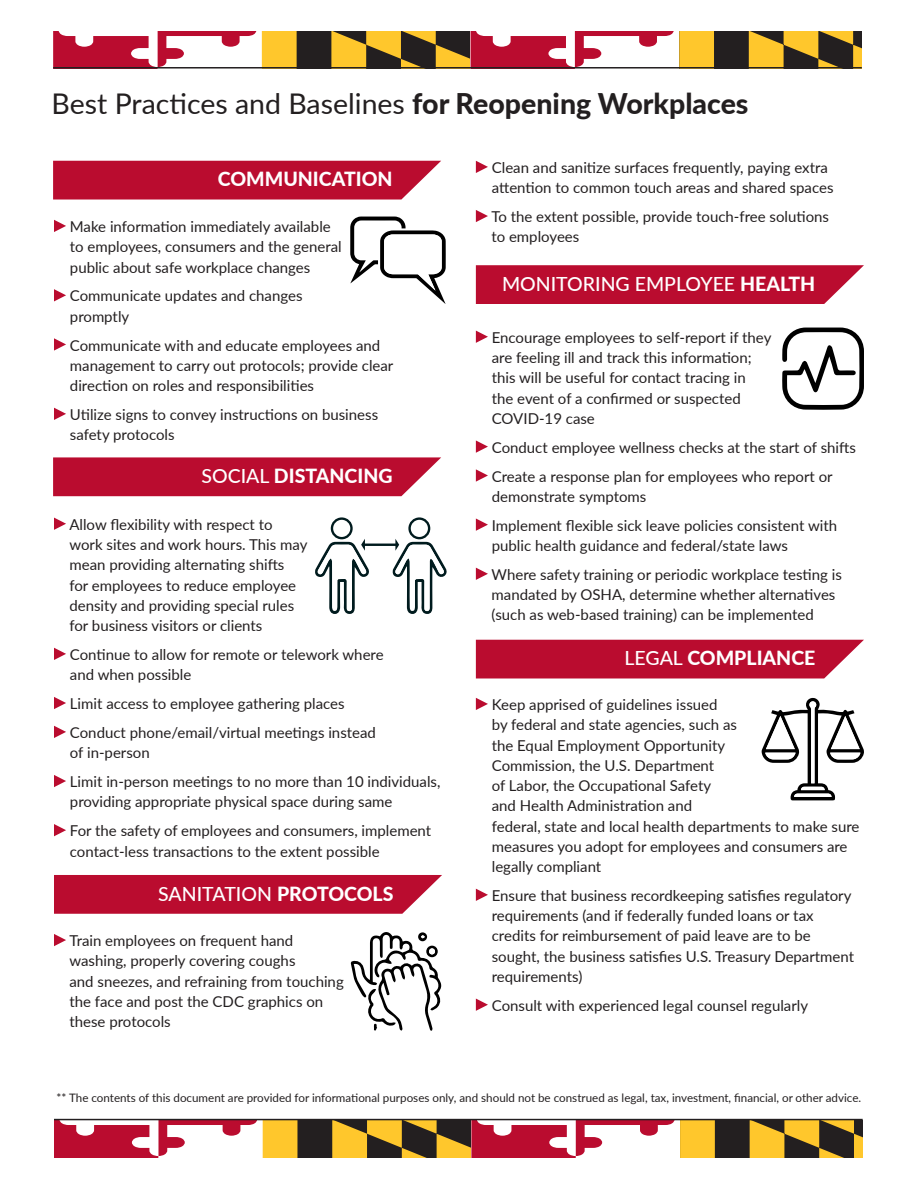
<style>
.page{position:relative;width:918px;height:1188px;background:#fff}
.page>*{position:absolute;margin:0;border:0;box-sizing:border-box;transform-origin:0 0}
.t1{font:28.5px "Lato";color:#231f20}
.t2{font:800 19.5px "Lato";color:#fff}
.t3{font:500 19.5px "Lato";color:#fff}
.t4{font:15px/20.2px "Lato";color:#231f20}
.t5{font:11.7px "Lato";color:#231f20}
.s1{font-weight:800}
.s2{font-weight:500}
</style>
<div class="page">
<svg style="left:53px;top:31px;width:809px;height:36px"></svg>
<svg style="left:54px;top:1120px;width:809px;height:38px"></svg>
<svg style="left:54px;top:220px;width:12px;height:12px"></svg>
<svg style="left:54px;top:289px;width:12px;height:12px"></svg>
<svg style="left:54px;top:338px;width:12px;height:13px"></svg>
<svg style="left:54px;top:408px;width:12px;height:12px"></svg>
<svg style="left:54px;top:518px;width:12px;height:12px"></svg>
<svg style="left:54px;top:648px;width:12px;height:12px"></svg>
<svg style="left:54px;top:697px;width:12px;height:12px"></svg>
<svg style="left:54px;top:726px;width:12px;height:12px"></svg>
<svg style="left:54px;top:775px;width:12px;height:12px"></svg>
<svg style="left:54px;top:824px;width:12px;height:12px"></svg>
<svg style="left:54px;top:934px;width:12px;height:12px"></svg>
<svg style="left:476px;top:161px;width:12px;height:12px"></svg>
<svg style="left:476px;top:210px;width:12px;height:12px"></svg>
<svg style="left:476px;top:331px;width:12px;height:12px"></svg>
<svg style="left:476px;top:440px;width:12px;height:13px"></svg>
<svg style="left:476px;top:469px;width:12px;height:13px"></svg>
<svg style="left:476px;top:518px;width:12px;height:13px"></svg>
<svg style="left:476px;top:568px;width:12px;height:12px"></svg>
<svg style="left:476px;top:698px;width:12px;height:12px"></svg>
<svg style="left:476px;top:889px;width:12px;height:12px"></svg>
<svg style="left:476px;top:999px;width:12px;height:12px"></svg>
<svg style="left:476px;top:265px;width:388px;height:39px;background:#bd193a"></svg>
<svg style="left:53px;top:161px;width:388px;height:39px;background:#be1b3c"></svg>
<svg style="left:53px;top:457px;width:388px;height:39px;background:#be1a3b"></svg>
<svg style="left:54px;top:875px;width:388px;height:39px;background:#bd1a3b"></svg>
<div style="left:476px;top:640px;width:388px;height:38px;background:#ba0c2f"></div>
<svg style="left:350px;top:217px;width:96px;height:87px"></svg>
<svg style="left:762px;top:698px;width:102px;height:102px"></svg>
<svg style="left:351px;top:932px;width:90px;height:99px"></svg>
<svg style="left:782px;top:328px;width:82px;height:82px"></svg>
<div style="left:331px;top:517px;width:22px;height:22px;border:2px solid #001b1e;border-radius:50%"></div>
<div style="left:408px;top:517px;width:22px;height:22px;border:2px solid #001b1e;border-radius:50%"></div>
<hr style="left:364px;top:544px;width:32px;height:2px;background:#001b1e">
<svg style="left:315px;top:539px;width:55px;height:75px"></svg>
<svg style="left:393px;top:539px;width:54px;height:75px"></svg>
<hr style="left:54px;top:1119px;width:809px;height:1px;background:#231f20">
<hr style="left:53px;top:67px;width:809px;height:2px;background:#231f20">
<p class="t1" style="left:52px;top:84px;width:698px">Best Practices and Baselines <span class="s1">for Reopening Workplaces</span></p>
<p class="t2" style="left:218px;top:165px;width:176px">COMMUNICATION</p>
<p class="t4" style="left:70px;top:216px;width:273px">Make information immediately available to employees, consumers and the general public about safe workplace changes</p>
<p class="t4" style="left:70px;top:285px;width:234px">Communicate updates and changes promptly</p>
<p class="t4" style="left:70px;top:334px;width:325px">Communicate with and educate employees and management to carry out protocols; provide clear direction on roles and responsibilities</p>
<p class="t4" style="left:70px;top:404px;width:310px">Utilize signs to convey instructions on business safety protocols</p>
<p class="t2" style="left:202px;top:462px;width:193px"><span class="s2">SOCIAL</span> DISTANCING</p>
<p class="t4" style="left:69px;top:514px;width:240px">Allow flexibility with respect to work sites and work hours. This may mean providing alternating shifts<br>for employees to reduce employee density and providing special rules for business visitors or clients</p>
<p class="t4" style="left:70px;top:644px;width:315px">Continue to allow for remote or telework where and when possible</p>
<p class="t4" style="left:70px;top:693px;width:276px">Limit access to employee gathering places</p>
<p class="t4" style="left:70px;top:722px;width:308px">Conduct phone/email/virtual meetings instead of in-person</p>
<p class="t4" style="left:70px;top:771px;width:372px">Limit in-person meetings to no more than 10 individuals, providing appropriate physical space during same</p>
<p class="t4" style="left:70px;top:820px;width:363px">For the safety of employees and consumers, implement contact-less transactions to the extent possible</p>
<p class="t3" style="left:158px;top:880px;width:237px">SANITATION <span class="s1">PROTOCOLS</span></p>
<p class="t4" style="left:69px;top:930px;width:276px">Train employees on frequent hand washing, properly covering coughs<br>and sneezes, and refraining from touching the face and post the CDC graphics on these protocols</p>
<p class="t4" style="left:492px;top:157px;width:343px">Clean and sanitize surfaces frequently, paying extra attention to common touch areas and shared spaces</p>
<p class="t4" style="left:491px;top:206px;width:339px">To the extent possible, provide touch-free solutions to employees</p>
<p class="t3" style="left:502px;top:270px;width:315px">MONITORING EMPLOYEE <span class="s1">HEALTH</span></p>
<p class="t4" style="left:492px;top:327px;width:281px">Encourage employees to self-report if they are feeling ill and track this information; this will be useful for contact tracing in<br>the event of a confirmed or suspected COVID-19 case</p>
<p class="t4" style="left:492px;top:437px;width:366px">Conduct employee wellness checks at the start of shifts</p>
<p class="t4" style="left:492px;top:465px;width:342px">Create a response plan for employees who report or demonstrate symptoms</p>
<p class="t4" style="left:492px;top:515px;width:347px">Implement flexible sick leave policies consistent with public health guidance and federal/state laws</p>
<p class="t4" style="left:492px;top:564px;width:352px">Where safety training or periodic workplace testing is mandated by OSHA, determine whether alternatives (such as web-based training) can be implemented</p>
<p class="t2" style="left:625px;top:644px;width:192px"><span class="s2">LEGAL</span> COMPLIANCE</p>
<p class="t4" style="left:492px;top:694px;width:369px">Keep apprised of guidelines issued<br>by federal and state agencies, such as<br>the Equal Employment Opportunity<br>Commission, the U.S. Department<br>of Labor, the Occupational Safety<br>and Health Administration and<br>federal, state and local health departments to make sure measures you adopt for employees and consumers are legally compliant</p>
<p class="t4" style="left:492px;top:885px;width:364px">Ensure that business recordkeeping satisfies regulatory requirements (and if federally funded loans or tax credits for reimbursement of paid leave are to be sought, the business satisfies U.S. Treasury Department requirements)</p>
<p class="t4" style="left:492px;top:995px;width:318px">Consult with experienced legal counsel regularly</p>
<p class="t5" style="left:57px;top:1089px;width:806px">** The contents of this document are provided for informational purposes only, and should not be construed as legal, tax, investment, financial, or other advice.</p>
</div>
